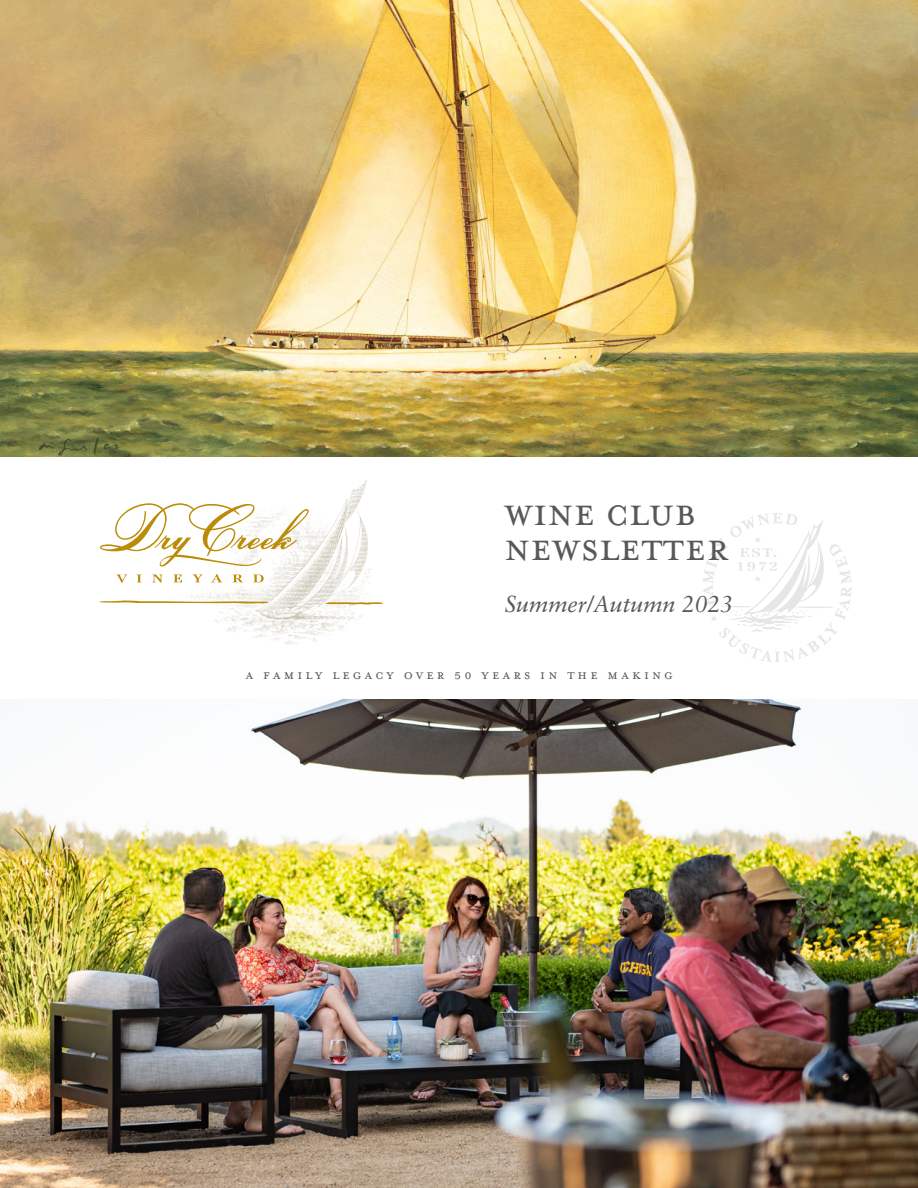
<style>
.page{position:relative;width:918px;height:1188px;background:#fff}
.page>*{position:absolute;margin:0;border:0;box-sizing:border-box;transform-origin:0 0}
.Newsletter_Title{font:44.55px/34.7px "Mrs Eaves All Small Caps OT";letter-spacing:.005em;color:#57585a}
.Newsletter_Date{font:italic 23.1px "Sabon LT Pro";color:#57585a}
.Tagline{font:15.45px "Mrs Eaves All Small Caps OT";letter-spacing:.2em;color:#57585a}
</style>
<div class="page">
<img style="left:159px;top:480px;width:212px;height:165px">
<svg style="left:233px;top:575px;width:10px;height:7px"></svg>
<svg style="left:253px;top:575px;width:11px;height:7px"></svg>
<svg style="left:117px;top:575px;width:10px;height:8px"></svg>
<svg style="left:137px;top:575px;width:4px;height:7px"></svg>
<svg style="left:152px;top:575px;width:11px;height:8px"></svg>
<svg style="left:173px;top:575px;width:9px;height:7px"></svg>
<svg style="left:193px;top:575px;width:10px;height:7px"></svg>
<svg style="left:211px;top:574px;width:11px;height:8px"></svg>
<svg style="left:100px;top:503px;width:209px;height:65px"></svg>
<svg style="left:100px;top:600px;width:168px;height:4px"></svg>
<svg style="left:325px;top:602px;width:58px;height:3px"></svg>
<svg style="left:702px;top:513px;width:150px;height:149px"></svg>
<img style="left:0;top:0;width:918px;height:456px">
<img style="left:0;top:699px;width:918px;height:489px">
<p class="Newsletter_Title" style="left:504px;top:498px;width:226px">wine club newsletter</p>
<p class="Newsletter_Date" style="left:505px;top:590px;width:230px">Summer/Autumn 2023</p>
<p class="Tagline" style="left:246px;top:668px;width:429px">a family legacy over 50 years in the making</p>
</div>
